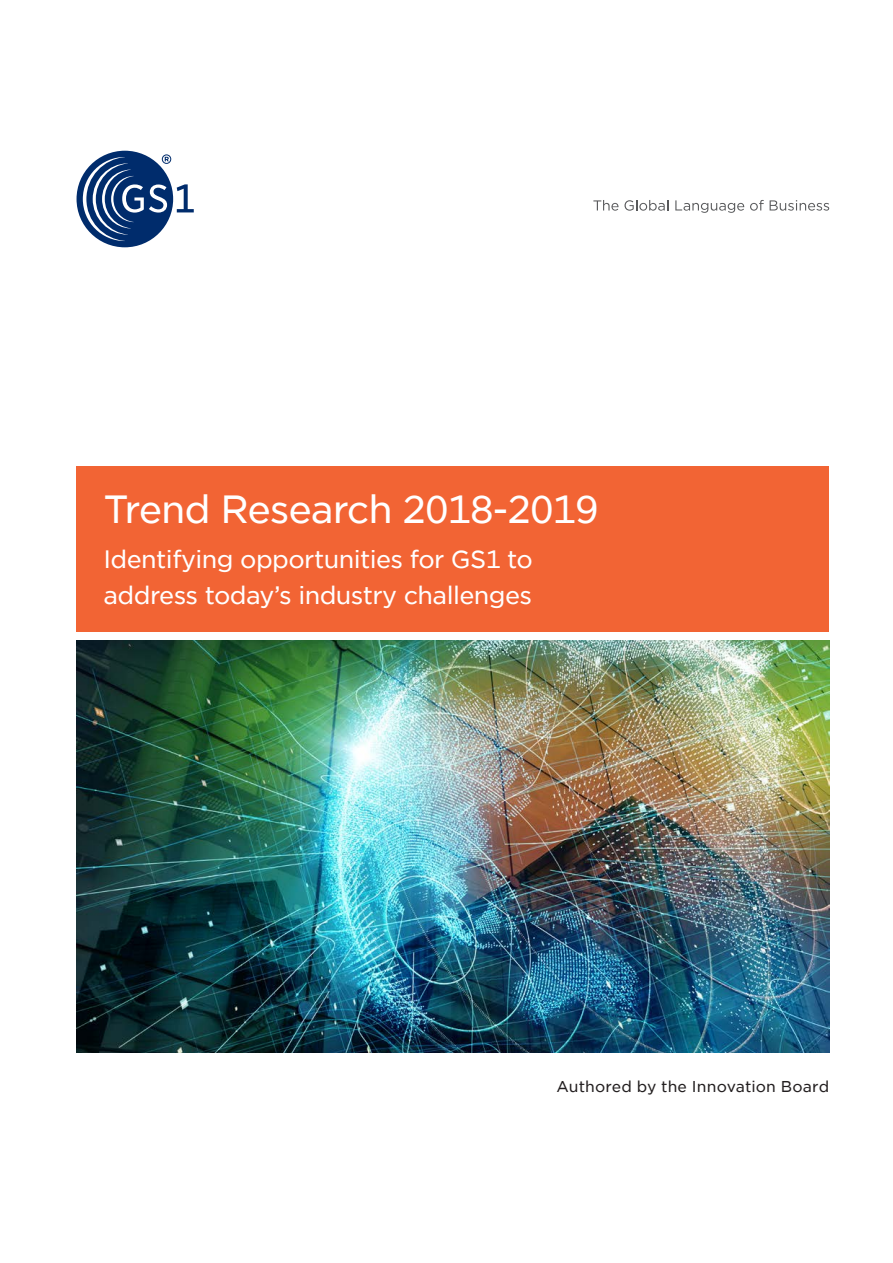
<style>
.page{position:relative;width:893px;height:1263px;background:#fff}
.page>*{position:absolute;margin:0;border:0;box-sizing:border-box;transform-origin:0 0}
._3_Cover_Title_2__25{font:37.5px "Gotham Office";letter-spacing:-.03em;color:#fff}
._5_Cover_Subline_1{font:24px/36px "Gotham Office";letter-spacing:-.025em;color:#fff}
.t1{font:15px "Gotham Office";letter-spacing:.005em;color:#231f20}
</style>
<div class="page">
<svg style="left:593px;top:200px;width:25px;height:11px"></svg>
<svg style="left:624px;top:200px;width:44px;height:11px"></svg>
<svg style="left:675px;top:200px;width:69px;height:13px"></svg>
<svg style="left:750px;top:200px;width:14px;height:11px"></svg>
<svg style="left:770px;top:200px;width:59px;height:11px"></svg>
<div style="left:77px;top:151px;width:96px;height:96px;background:#002c6c;border-radius:50%"></div>
<svg style="left:177px;top:184px;width:17px;height:28px"></svg>
<svg style="left:83px;top:154px;width:88px;height:87px"></svg>
<img style="left:77px;top:640px;width:752px;height:412px">
<div style="left:77px;top:466px;width:752px;height:165px;background:#f26434"></div>
<p class="_3_Cover_Title_2__25" style="left:104px;top:484px;width:497px">Trend Research 2018-2019</p>
<p class="_5_Cover_Subline_1" style="left:104px;top:541px;width:431px">Identifying opportunities for GS1 to address today’s industry challenges</p>
<p class="t1" style="left:556px;top:1076px;width:274px">Authored by the Innovation Board</p>
</div>
